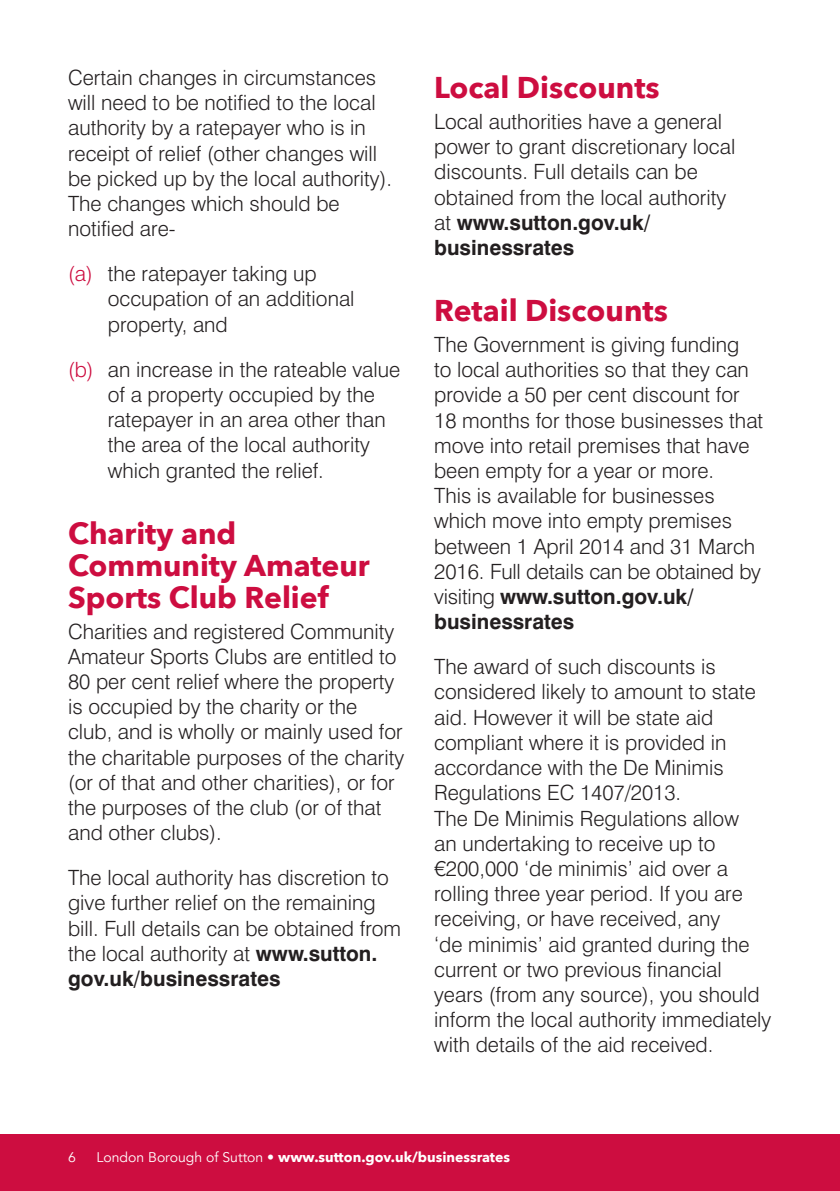
<style>
.page{position:relative;width:840px;height:1191px;background:#fff}
.page>*{position:absolute;margin:0;border:0;box-sizing:border-box;transform-origin:0 0}
.t1{font:700 30px/32px "Avenir Next";color:#cd0d40}
.t2{font:300 21px/25.2px "Swiss 721 BT";color:#231f20}
.t3{font:700 14px "Avenir Next";color:#fff}
.t4{font:14px "Avenir";color:#fff}
.s1{color:#cd0d40}
.s2{font-weight:700}
.s3{font-family:"Helvetica Neue"}
.s4{font-family:"Avenir";font-weight:400}
</style>
<div class="page">
<div style="left:0;top:1134px;width:839px;height:57px;background:#cd0d40"></div>
<p class="t2" style="left:68px;top:65px;width:325px">Certain changes in circumstances will need to be notified to the local authority by a ratepayer who is in receipt of relief (other changes will be picked up by the local authority).<br>The changes which should be notified are-</p>
<p class="t2" style="left:108px;top:261px;width:248px;text-indent:-40px"><span class="s1">(a)</span> the ratepayer taking up occupation of an additional property, and</p>
<p class="t2" style="left:108px;top:356px;width:294px;text-indent:-40px"><span class="s1">(b)</span> an increase in the rateable value of a property occupied by the ratepayer in an area other than the area of the local authority which granted the relief.</p>
<h1 class="t1" style="left:68px;top:517px;width:303px">Charity and<br>Community Amateur<br>Sports Club Relief</h1>
<p class="t2" style="left:68px;top:618px;width:337px">Charities and registered Community Amateur Sports Clubs are entitled to 80 per cent relief where the property is occupied by the charity or the club, and is wholly or mainly used for the charitable purposes of the charity (or of that and other charities), or for the purposes of the club (or of that and other clubs).</p>
<p class="t2" style="left:68px;top:865px;width:334px">The local authority has discretion to give further relief on the remaining bill. Full details can be obtained from the local authority at <span class="s2">www.sutton. gov.uk/businessrates</span></p>
<h1 class="t1" style="left:434px;top:71px;width:227px">Local Discounts</h1>
<p class="t2" style="left:434px;top:109px;width:302px">Local authorities have a general power to grant discretionary local discounts. Full details can be obtained from the local authority at <span class="s2">www.sutton.gov.uk/ businessrates</span></p>
<h1 class="t1" style="left:434px;top:294px;width:235px">Retail Discounts</h1>
<p class="t2" style="left:434px;top:332px;width:330px">The Government is giving funding<br>to local authorities so that they can provide a 50 per cent discount for<br>18 months for those businesses that move into retail premises that have been empty for a year or more.<br>This is available for businesses which move into empty premises between 1 April 2014 and 31 March<br>2016. Full details can be obtained by visiting <span class="s2">www.sutton.gov.uk/ businessrates</span></p>
<p class="t2" style="left:434px;top:654px;width:338px">The award of such discounts is considered likely to amount to state aid. However it will be state aid compliant where it is provided in accordance with the De Minimis Regulations EC 1407/2013.<br>The De Minimis Regulations allow<br>an undertaking to receive up to <span class="s3">€</span>200,000 ‘de minimis’ aid over a rolling three year period. If you are receiving, or have received, any<br>‘de minimis’ aid granted during the current or two previous financial years (from any source), you should inform the local authority immediately with details of the aid received.</p>
<p class="t4" style="left:68px;top:1149px;width:9px">6</p>
<p class="t3" style="left:96px;top:1149px;width:415px"><span class="s4">London Borough of Sutton •</span> www.sutton.gov.uk/businessrates</p>
</div>
